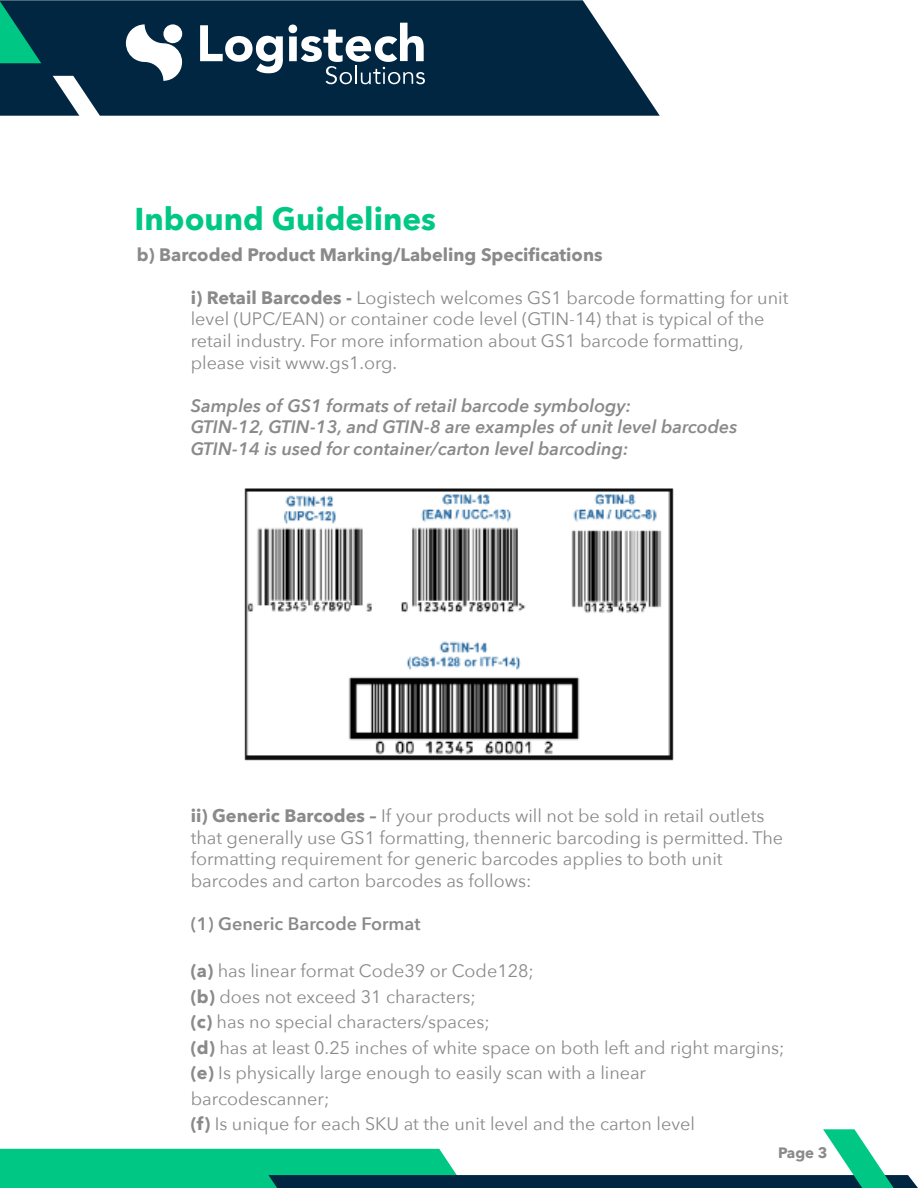
<style>
.page{position:relative;width:918px;height:1188px;background:#fff}
.page>*{position:absolute;margin:0;border:0;box-sizing:border-box;transform-origin:0 0}
.t1{font:700 31.5px "Avenir Next";color:#00c884}
.t2{font:18px/21.6px "Avenir Next";color:#8a8a8a}
.t3{font:italic 600 18px/21.6px "Avenir Next";color:#8a8a8a}
.t4{font:700 18px "Avenir Next";color:#8a8a8a}
.t5{font:600 18px "Avenir Next";color:#8a8a8a}
.t6{font:700 15px "Avenir Next";color:#8a8a8a}
.s1{font-weight:700}
</style>
<div class="page">
<svg style="left:0;top:0;width:660px;height:116px;background:#153852"></svg>
<svg style="left:53px;top:76px;width:65px;height:40px"></svg>
<svg style="left:0;top:1px;width:41px;height:62px;background:#007662"></svg>
<svg style="left:0;top:1129px;width:918px;height:59px"></svg>
<img style="left:244px;top:488px;width:430px;height:273px">
<svg style="left:126px;top:24px;width:56px;height:57px"></svg>
<div style="left:163px;top:24px;width:19px;height:19px;background:#fff;border-radius:50%"></div>
<svg style="left:200px;top:25px;width:83px;height:48px"></svg>
<svg style="left:289px;top:23px;width:136px;height:61px"></svg>
<h1 class="t1" style="left:134px;top:192px;width:303px">Inbound Guidelines</h1>
<p class="t4" style="left:137px;top:239px;width:467px">b) Barcoded Product Marking/Labeling Specifications</p>
<p class="t2" style="left:191px;top:286px;width:599px"><span class="s1">i) Retail Barcodes -</span> Logistech welcomes GS1 barcode formatting for unit level (UPC/EAN) or container code level (GTIN-14) that is typical of the retail industry. For more information about GS1 barcode formatting, please visit www.gs1.org.</p>
<p class="t3" style="left:191px;top:394px;width:548px">Samples of GS1 formats of retail barcode symbology:<br>GTIN-12, GTIN-13, and GTIN-8 are examples of unit level barcodes<br>GTIN-14 is used for container/carton level barcoding:</p>
<p class="t2" style="left:191px;top:804px;width:594px"><span class="s1">ii) Generic Barcodes –</span> If your products will not be sold in retail outlets that generally use GS1 formatting, thenneric barcoding is permitted. The formatting requirement for generic barcodes applies to both unit barcodes and carton barcodes as follows:</p>
<p class="t5" style="left:191px;top:909px;width:231px">(1) Generic Barcode Format</p>
<p class="t2" style="left:191px;top:958px;width:595px;line-height:25.5px"><span class="s1">(a)</span> has linear format Code39 or Code128;<br><span class="s1">(b)</span> does not exceed 31 characters;<br><span class="s1">(c)</span> has no special characters/spaces;<br><span class="s1">(d)</span> has at least 0.25 inches of white space on both left and right margins; <span class="s1">(e)</span> Is physically large enough to easily scan with a linear barcodescanner;<br><span class="s1">(f)</span> Is unique for each SKU at the unit level and the carton level</p>
<p class="t6" style="left:778px;top:1140px;width:51px">Page 3</p>
</div>
